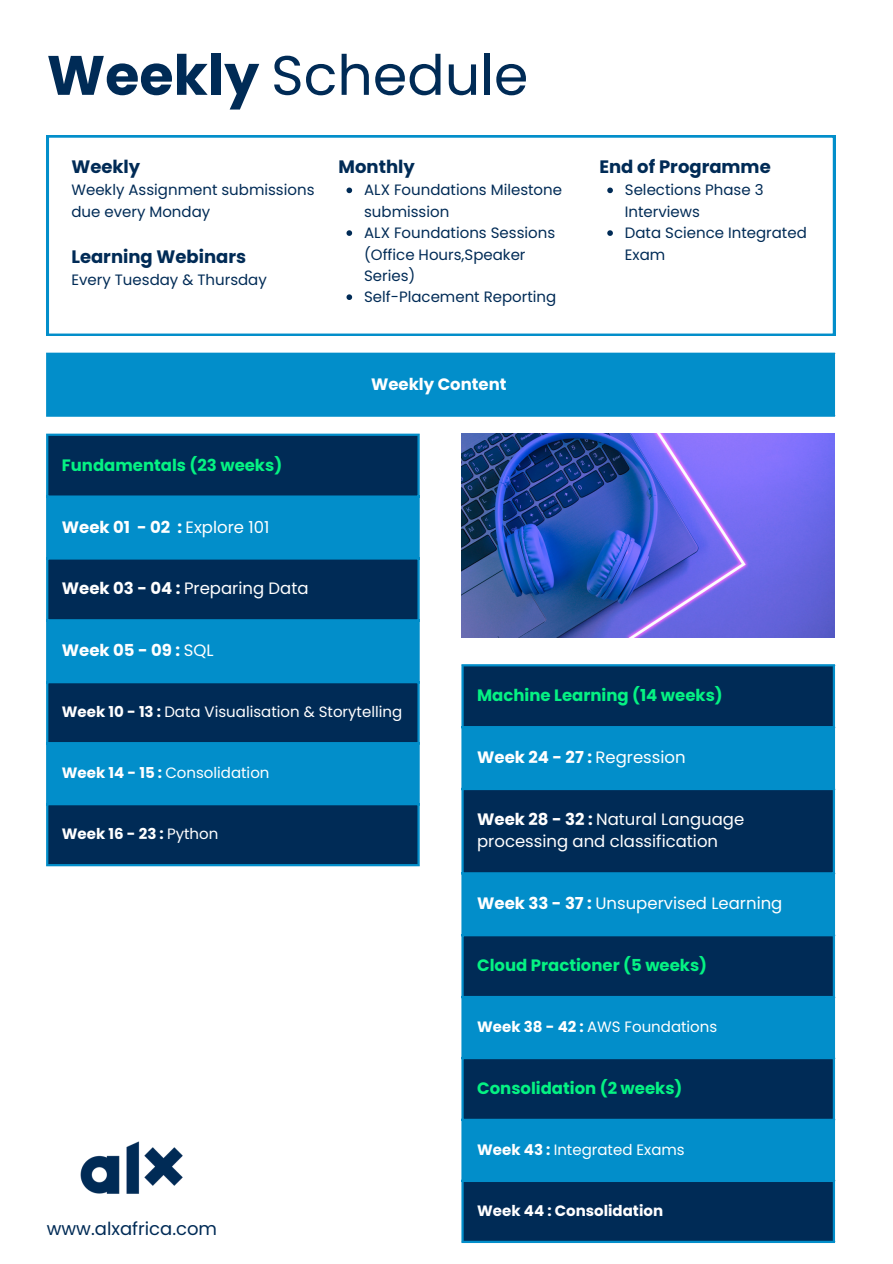
<style>
.page{position:relative;width:893px;height:1264px;background:#fff}
.page>*{position:absolute;margin:0;border:0;box-sizing:border-box;transform-origin:0 0}
.t1{font:55.5px "Poppins";color:#002b56}
.t2{font:700 18px "Poppins";color:#002b56}
.t3{font:18px "Poppins";color:#002b56}
.t4{font:16.5px/22.5px "Poppins";color:#fff}
.t5{font:700 16.5px "Poppins";color:#05f283}
.t6{font:700 16.5px "Poppins";color:#fff}
.t7{font:15px/21.3px "Poppins";color:#002b56}
.t8{font:15px "Poppins";color:#fff}
.t9{font:700 15px "Poppins";color:#fff}
.s1{font-weight:700}
.s2{font-weight:400}
</style>
<div class="page">
<svg style="left:46px;top:281px;width:1px;height:12px"></svg>
<div style="left:48px;top:436px;width:369px;height:428px;background:#002b56"></div>
<svg style="left:48px;top:497px;width:369px;height:306px;background:#01679c"></svg>
<hr style="left:46px;top:436px;width:2px;height:428px;background:#028eca">
<hr style="left:417px;top:436px;width:2px;height:428px;background:#028eca">
<hr style="left:46px;top:433px;width:373px;height:3px;background:#028eca">
<hr style="left:46px;top:495px;width:373px;height:2px;background:#028eca">
<hr style="left:46px;top:557px;width:373px;height:2px;background:#028eca">
<hr style="left:46px;top:619px;width:373px;height:2px;background:#028eca">
<hr style="left:46px;top:681px;width:373px;height:2px;background:#028eca">
<hr style="left:46px;top:742px;width:373px;height:2px;background:#028eca">
<hr style="left:46px;top:803px;width:373px;height:2px;background:#028eca">
<hr style="left:46px;top:864px;width:373px;height:2px;background:#028eca">
<svg style="left:47px;top:135px;width:788px;height:200px"></svg>
<div style="left:47px;top:353px;width:787px;height:63px;background:#028eca"></div>
<hr style="left:46px;top:355px;width:2px;height:59px;background:#028eca">
<hr style="left:832px;top:355px;width:3px;height:59px;background:#028eca">
<hr style="left:46px;top:352px;width:789px;height:3px;background:#028eca">
<hr style="left:46px;top:414px;width:789px;height:3px;background:#028eca">
<img style="left:461px;top:433px;width:373px;height:204px">
<img style="left:80px;top:1141px;width:103px;height:53px">
<svg style="left:346px;top:187px;width:6px;height:6px"></svg>
<svg style="left:346px;top:230px;width:6px;height:6px"></svg>
<svg style="left:346px;top:294px;width:6px;height:6px"></svg>
<svg style="left:607px;top:187px;width:6px;height:6px"></svg>
<svg style="left:607px;top:230px;width:6px;height:6px"></svg>
<div style="left:463px;top:666px;width:369px;height:574px;background:#002b56"></div>
<svg style="left:463px;top:728px;width:369px;height:451px;background:#016095"></svg>
<hr style="left:461px;top:666px;width:2px;height:574px;background:#028eca">
<hr style="left:832px;top:666px;width:3px;height:574px;background:#028eca">
<hr style="left:461px;top:664px;width:374px;height:2px;background:#028eca">
<hr style="left:461px;top:726px;width:374px;height:2px;background:#028eca">
<hr style="left:461px;top:787px;width:374px;height:3px;background:#028eca">
<hr style="left:461px;top:872px;width:374px;height:2px;background:#028eca">
<hr style="left:461px;top:934px;width:374px;height:2px;background:#028eca">
<hr style="left:461px;top:995px;width:374px;height:3px;background:#028eca">
<hr style="left:461px;top:1056px;width:374px;height:3px;background:#028eca">
<hr style="left:461px;top:1118px;width:374px;height:2px;background:#028eca">
<hr style="left:461px;top:1179px;width:374px;height:2px;background:#028eca">
<hr style="left:461px;top:1240px;width:374px;height:2px;background:#028eca">
<p class="t1" style="left:47px;top:37px;width:483px"><span class="s1">Weekly</span> Schedule</p>
<p class="t2" style="left:71px;top:154px;width:70px">Weekly</p>
<p class="t7" style="left:71px;top:179px;width:244px">Weekly Assignment submissions</p>
<p class="t7" style="left:71px;top:201px;width:140px">due every Monday</p>
<p class="t2" style="left:71px;top:244px;width:176px">Learning Webinars</p>
<p class="t7" style="left:71px;top:269px;width:197px">Every Tuesday &amp; Thursday</p>
<p class="t2" style="left:338px;top:154px;width:78px">Monthly</p>
<p class="t7" style="left:364px;top:179px;width:199px">ALX Foundations Milestone submission</p>
<p class="t7" style="left:364px;top:222px;width:192px">ALX Foundations Sessions (Office Hours,Speaker<br>Series)</p>
<p class="t7" style="left:364px;top:286px;width:194px">Self-Placement Reporting</p>
<p class="t5" style="left:62px;top:453px;width:222px">Fundamentals (23 weeks)</p>
<p class="t6" style="left:62px;top:515px;width:209px">Week 01 - 02 : <span class="s2">Explore 101</span></p>
<p class="t4" style="left:62px;top:577px;width:248px"><span class="s1">Week 03 - 04 :</span> Preparing Data</p>
<p class="t6" style="left:62px;top:639px;width:153px">Week 05 - 09 : <span class="s2">SQL</span></p>
<p class="t6" style="left:371px;top:372px;width:137px">Weekly Content</p>
<p class="t2" style="left:599px;top:154px;width:173px">End of Programme</p>
<p class="t7" style="left:625px;top:179px;width:140px">Selections Phase 3<br>Interviews</p>
<p class="t7" style="left:625px;top:222px;width:183px">Data Science Integrated<br>Exam</p>
<p class="t8" style="left:62px;top:701px;width:342px"><span class="s1">Week 10 - 13 :</span> Data Visualisation &amp; Storytelling</p>
<p class="t8" style="left:62px;top:762px;width:209px"><span class="s1">Week 14 - 15 :</span> Consolidation</p>
<p class="t9" style="left:62px;top:823px;width:158px">Week 16 - 23 : <span class="s2">Python</span></p>
<p class="t3" style="left:47px;top:1216px;width:172px">www.alxafrica.com</p>
<p class="t5" style="left:477px;top:684px;width:247px">Machine Learning (14 weeks)</p>
<p class="t6" style="left:477px;top:745px;width:210px">Week 24 - 27 : <span class="s2">Regression</span></p>
<p class="t4" style="left:477px;top:808px;width:268px"><span class="s1">Week 28 - 32 :</span> Natural Language processing and classification</p>
<p class="t4" style="left:477px;top:892px;width:307px"><span class="s1">Week 33 - 37 :</span> Unsupervised Learning</p>
<p class="t5" style="left:477px;top:953px;width:231px">Cloud Practioner (5 weeks)</p>
<p class="t8" style="left:477px;top:1016px;width:241px"><span class="s1">Week 38 - 42 :</span> AWS Foundations</p>
<p class="t5" style="left:477px;top:1076px;width:207px">Consolidation (2 weeks)</p>
<p class="t8" style="left:477px;top:1138px;width:209px"><span class="s1">Week 43 :</span> Integrated Exams</p>
<p class="t9" style="left:477px;top:1199px;width:187px">Week 44 : Consolidation</p>
</div>
